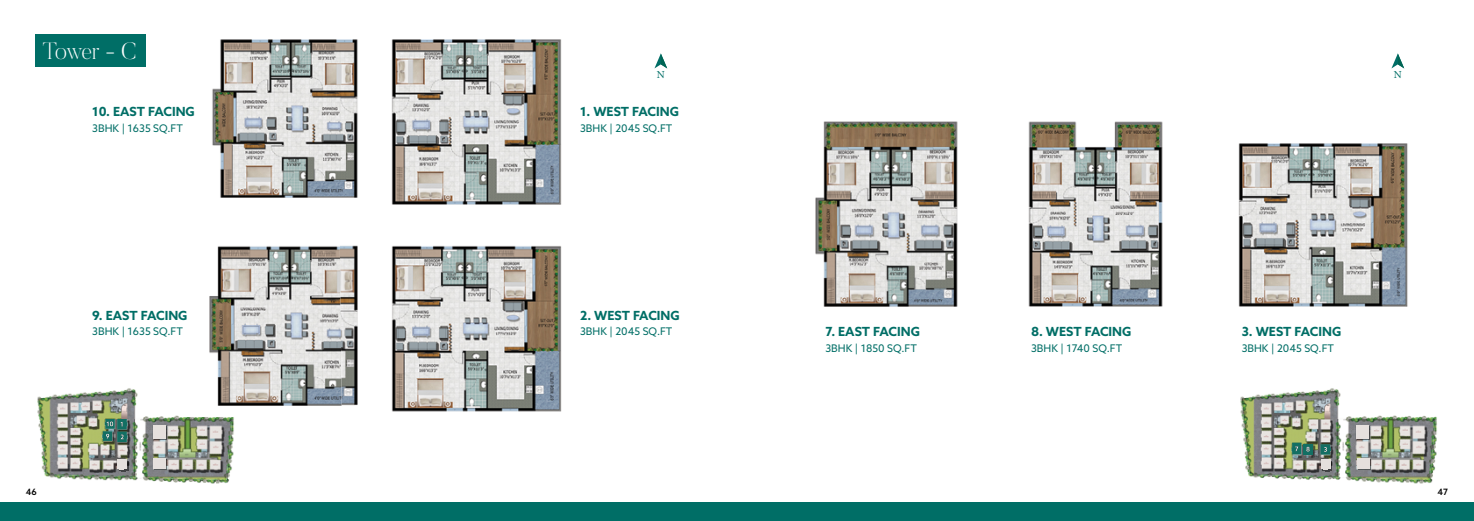
<style>
.page{position:relative;width:1474px;height:521px;background:#fff}
.page>*{position:absolute;margin:0;border:0;box-sizing:border-box;transform-origin:0 0}
.t1{font:200 23.45px "Butler";letter-spacing:-.035em;color:#fff}
.t2{font:700 12.6px "Azo Sans";color:#006e66}
.t3{font:10.76px "Minion Pro";color:#006e66}
.t4{font:10.5px "Azo Sans";color:#006e66}
.t5{font:500 8.75px "Azo Sans";color:#000}
</style>
<div class="page">
<svg style="left:654px;top:53px;width:13px;height:15px"></svg>
<div style="left:35px;top:35px;width:110px;height:32px;background:#006e66"></div>
<img style="left:37px;top:388px;width:99px;height:12px">
<img style="left:216px;top:434px;width:18px;height:50px">
<img style="left:104px;top:480px;width:112px;height:4px">
<img style="left:212px;top:39px;width:350px;height:166px">
<img style="left:391px;top:245px;width:171px;height:166px">
<img style="left:209px;top:246px;width:130px;height:160px">
<img style="left:339px;top:245px;width:19px;height:161px">
<svg style="left:1391px;top:53px;width:13px;height:15px"></svg>
<img style="left:1240px;top:388px;width:99px;height:12px">
<img style="left:1435px;top:416px;width:2px;height:18px">
<img style="left:1419px;top:434px;width:18px;height:50px">
<img style="left:1348px;top:480px;width:71px;height:4px">
<img style="left:815px;top:121px;width:143px;height:186px">
<img style="left:1028px;top:121px;width:135px;height:186px">
<img style="left:1238px;top:143px;width:170px;height:164px">
<img style="left:1241px;top:391px;width:194px;height:89px">
<img style="left:38px;top:391px;width:194px;height:89px">
<svg style="left:154px;top:427px;width:12px;height:13px"></svg>
<div style="left:153px;top:426px;width:12px;height:13px;background:#e5e0dd"></div>
<svg style="left:1357px;top:426px;width:12px;height:14px"></svg>
<div style="left:1356px;top:425px;width:12px;height:14px;background:#e5e0dd"></div>
<svg style="left:154px;top:460px;width:12px;height:10px"></svg>
<div style="left:153px;top:459px;width:12px;height:10px;background:#e5e0dd"></div>
<svg style="left:1358px;top:460px;width:12px;height:10px"></svg>
<div style="left:1357px;top:459px;width:12px;height:10px;background:#e5e0dd"></div>
<div style="left:0;top:503px;width:1473px;height:18px;background:#006e66"></div>
<h1 class="t1" style="left:43px;top:37px;width:95px">Tower - C</h1>
<p class="t2" style="left:92px;top:104px;width:104px">10. EAST FACING</p>
<p class="t4" style="left:92px;top:121px;width:92px">3BHK | 1635 SQ.FT</p>
<p class="t2" style="left:92px;top:307px;width:97px">9. EAST FACING</p>
<p class="t4" style="left:92px;top:324px;width:92px">3BHK | 1635 SQ.FT</p>
<p class="t3" style="left:657px;top:67px;width:10px">N</p>
<p class="t2" style="left:580px;top:104px;width:100px">1. WEST FACING</p>
<p class="t4" style="left:580px;top:121px;width:94px">3BHK | 2045 SQ.FT</p>
<p class="t2" style="left:580px;top:307px;width:101px">2. WEST FACING</p>
<p class="t4" style="left:580px;top:324px;width:94px">3BHK | 2045 SQ.FT</p>
<p class="t2" style="left:825px;top:323px;width:96px">7. EAST FACING</p>
<p class="t4" style="left:825px;top:341px;width:93px">3BHK | 1850 SQ.FT</p>
<p class="t2" style="left:1031px;top:323px;width:102px">8. WEST FACING</p>
<p class="t4" style="left:1031px;top:341px;width:93px">3BHK | 1740 SQ.FT</p>
<p class="t3" style="left:1393px;top:67px;width:10px">N</p>
<p class="t2" style="left:1241px;top:323px;width:101px">3. WEST FACING</p>
<p class="t4" style="left:1241px;top:341px;width:94px">3BHK | 2045 SQ.FT</p>
<p class="t5" style="left:26px;top:486px;width:13px">46</p>
<p class="t5" style="left:1437px;top:486px;width:12px">47</p>
</div>
